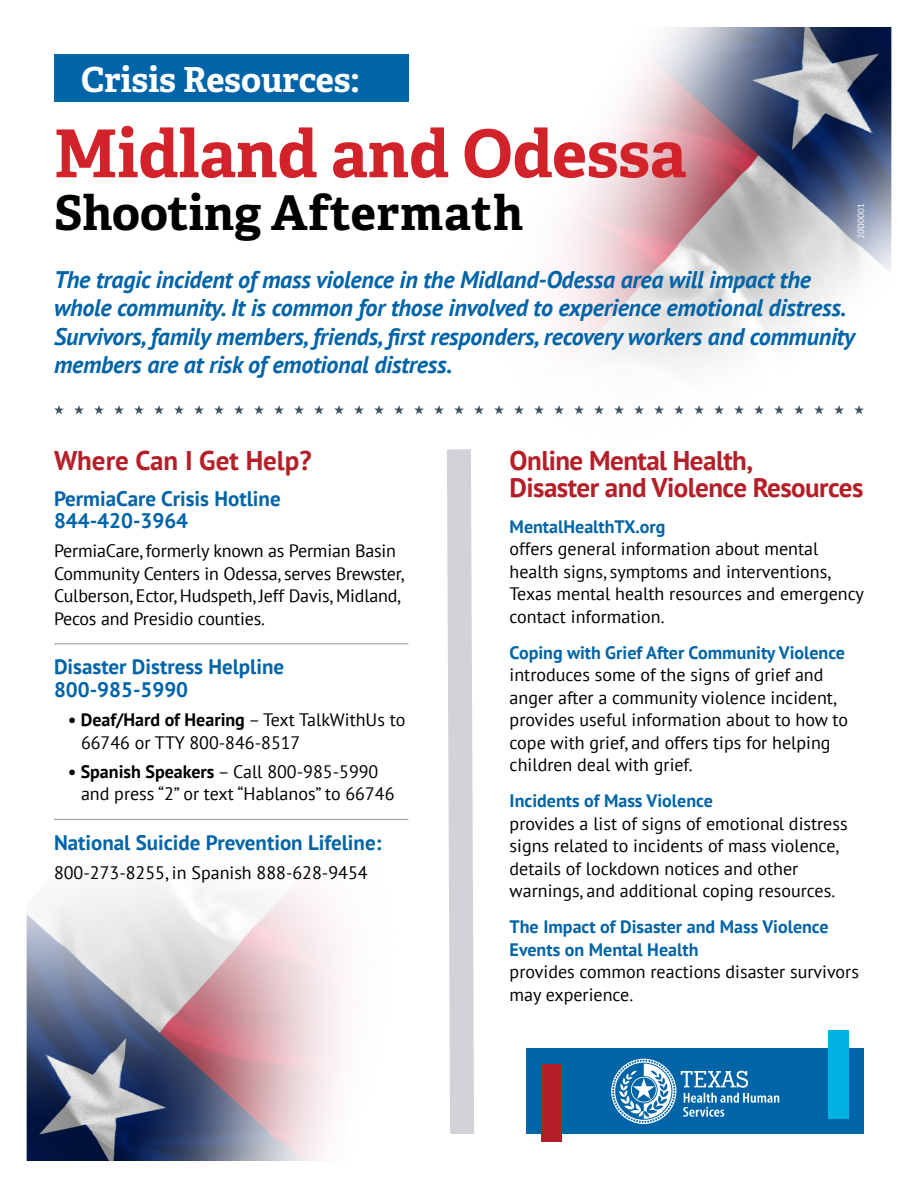
<style>
.page{position:relative;width:918px;height:1188px;background:#fff}
.page>*{position:absolute;margin:0;border:0;box-sizing:border-box;transform-origin:0 0}
.t1{font:700 66px "Adelle PE";color:#d2232a}
.t2{font:700 48px "Adelle PE";color:#000}
.t3{font:700 34.5px "Adelle PE";color:#fff}
.t4{font:700 27px/27px "PT Sans";letter-spacing:-.02em;color:#b41f28}
.t5{font:700 27px "PT Sans";color:#b41f28}
.t6{font:italic 700 24px/28.5px "PT Sans";letter-spacing:-.01em;color:#0064a8}
.t7{font:700 21px/22.5px "PT Sans";color:#0064a8}
.t8{font:18px/22.5px "PT Sans";color:#000}
.t9{font:700 18px/22.5px "PT Sans";color:#0064a8}
.t10{font:9px "PT Sans";color:#fff}
.s1{font-weight:700}
</style>
<div class="page">
<img style="left:26px;top:27px;width:866px;height:1134px">
<div style="left:526px;top:1049px;width:338px;height:85px;background:#0064a8"></div>
<div style="left:542px;top:1064px;width:20px;height:78px;background:#b41f28"></div>
<svg style="left:54px;top:405px;width:10px;height:9px"></svg>
<svg style="left:74px;top:405px;width:10px;height:9px"></svg>
<svg style="left:94px;top:405px;width:10px;height:9px"></svg>
<svg style="left:114px;top:405px;width:10px;height:9px"></svg>
<svg style="left:134px;top:405px;width:10px;height:9px"></svg>
<svg style="left:154px;top:405px;width:10px;height:9px"></svg>
<svg style="left:174px;top:405px;width:10px;height:9px"></svg>
<svg style="left:194px;top:405px;width:10px;height:9px"></svg>
<svg style="left:214px;top:405px;width:10px;height:9px"></svg>
<svg style="left:234px;top:405px;width:10px;height:9px"></svg>
<svg style="left:254px;top:405px;width:10px;height:9px"></svg>
<svg style="left:274px;top:405px;width:10px;height:9px"></svg>
<svg style="left:294px;top:405px;width:10px;height:9px"></svg>
<svg style="left:314px;top:405px;width:10px;height:9px"></svg>
<svg style="left:334px;top:405px;width:10px;height:9px"></svg>
<svg style="left:354px;top:405px;width:10px;height:9px"></svg>
<svg style="left:374px;top:405px;width:10px;height:9px"></svg>
<svg style="left:394px;top:405px;width:10px;height:9px"></svg>
<svg style="left:414px;top:405px;width:10px;height:9px"></svg>
<svg style="left:434px;top:405px;width:10px;height:9px"></svg>
<svg style="left:454px;top:405px;width:10px;height:9px"></svg>
<svg style="left:474px;top:405px;width:10px;height:9px"></svg>
<svg style="left:494px;top:405px;width:10px;height:9px"></svg>
<svg style="left:514px;top:405px;width:10px;height:9px"></svg>
<svg style="left:534px;top:405px;width:10px;height:9px"></svg>
<svg style="left:554px;top:405px;width:10px;height:9px"></svg>
<svg style="left:574px;top:405px;width:10px;height:9px"></svg>
<svg style="left:594px;top:405px;width:10px;height:9px"></svg>
<svg style="left:614px;top:405px;width:10px;height:9px"></svg>
<svg style="left:634px;top:405px;width:10px;height:9px"></svg>
<svg style="left:654px;top:405px;width:10px;height:9px"></svg>
<svg style="left:674px;top:405px;width:10px;height:9px"></svg>
<svg style="left:694px;top:405px;width:10px;height:9px"></svg>
<svg style="left:714px;top:405px;width:10px;height:9px"></svg>
<svg style="left:734px;top:405px;width:10px;height:9px"></svg>
<svg style="left:754px;top:405px;width:10px;height:9px"></svg>
<svg style="left:774px;top:405px;width:10px;height:9px"></svg>
<svg style="left:794px;top:405px;width:10px;height:9px"></svg>
<svg style="left:814px;top:405px;width:10px;height:9px"></svg>
<svg style="left:834px;top:405px;width:10px;height:9px"></svg>
<svg style="left:854px;top:405px;width:10px;height:9px"></svg>
<div style="left:828px;top:1030px;width:21px;height:89px;background:#00b2e1"></div>
<svg style="left:435px;top:425px;width:51px;height:733px"></svg>
<div style="left:54px;top:54px;width:354px;height:48px;background:#0064a8"></div>
<hr style="left:54px;top:644px;width:354px;height:1px;background:#90949f">
<hr style="left:54px;top:819px;width:354px;height:1px;background:#90949f">
<svg style="left:611px;top:1059px;width:168px;height:65px"></svg>
<h3 class="t3" style="left:81px;top:55px;width:280px">Crisis Resources:</h3>
<h1 class="t1" style="left:54px;top:106px;width:634px">Midland and Odessa</h1>
<h2 class="t2" style="left:54px;top:178px;width:471px">Shooting Aftermath</h2>
<p class="t6" style="left:54px;top:265px;width:802px">The tragic incident of mass violence in the Midland-Odessa area will impact the whole community. It is common for those involved to experience emotional distress.<br>Survivors, family members, friends, first responders, recovery workers and community members are at risk of emotional distress.</p>
<p class="t10" style="left:855px;top:239px;width:37px;rotate:-90deg">20D0001</p>
<h2 class="t5" style="left:54px;top:442px;width:259px">Where Can I Get Help?</h2>
<h3 class="t7" style="left:54px;top:486px;width:228px">PermiaCare Crisis Hotline<br>844-420-3964</h3>
<p class="t8" style="left:54px;top:539px;width:352px">PermiaCare, formerly known as Permian Basin Community Centers in Odessa, serves Brewster, Culberson, Ector, Hudspeth, Jeff Davis, Midland, Pecos and Presidio counties.</p>
<h3 class="t7" style="left:54px;top:655px;width:232px">Disaster Distress Helpline<br>800-985-5990</h3>
<p class="t8" style="left:81px;top:708px;width:326px;text-indent:-13px"><span class="s1">• Deaf/Hard of Hearing</span> – Text TalkWithUs to<br>66746 or TTY 800-846-8517</p>
<p class="t8" style="left:81px;top:760px;width:315px;text-indent:-13px"><span class="s1">• Spanish Speakers</span> – Call 800-985-5990 and press “2” or text “Hablanos” to 66746</p>
<h3 class="t7" style="left:54px;top:831px;width:329px">National Suicide Prevention Lifeline:</h3>
<p class="t8" style="left:54px;top:861px;width:315px">800-273-8255, in Spanish 888-628-9454</p>
<h2 class="t4" style="left:510px;top:446px;width:355px">Online Mental Health,<br>Disaster and Violence Resources</h2>
<h3 class="t9" style="left:510px;top:515px;width:157px">MentalHealthTX.org</h3>
<p class="t8" style="left:510px;top:537px;width:356px">offers general information about mental health signs, symptoms and interventions, Texas mental health resources and emergency contact information.</p>
<h3 class="t9" style="left:510px;top:641px;width:337px">Coping with Grief After Community Violence</h3>
<p class="t8" style="left:510px;top:663px;width:340px">introduces some of the signs of grief and anger after a community violence incident, provides useful information about to how to cope with grief, and offers tips for helping children deal with grief.</p>
<h3 class="t9" style="left:510px;top:789px;width:205px">Incidents of Mass Violence</h3>
<p class="t8" style="left:510px;top:812px;width:339px">provides a list of signs of emotional distress signs related to incidents of mass violence, details of lockdown notices and other warnings, and additional coping resources.</p>
<h3 class="t9" style="left:510px;top:915px;width:320px">The Impact of Disaster and Mass Violence<br>Events on Mental Health</h3>
<p class="t8" style="left:510px;top:960px;width:351px">provides common reactions disaster survivors may experience.</p>
</div>
